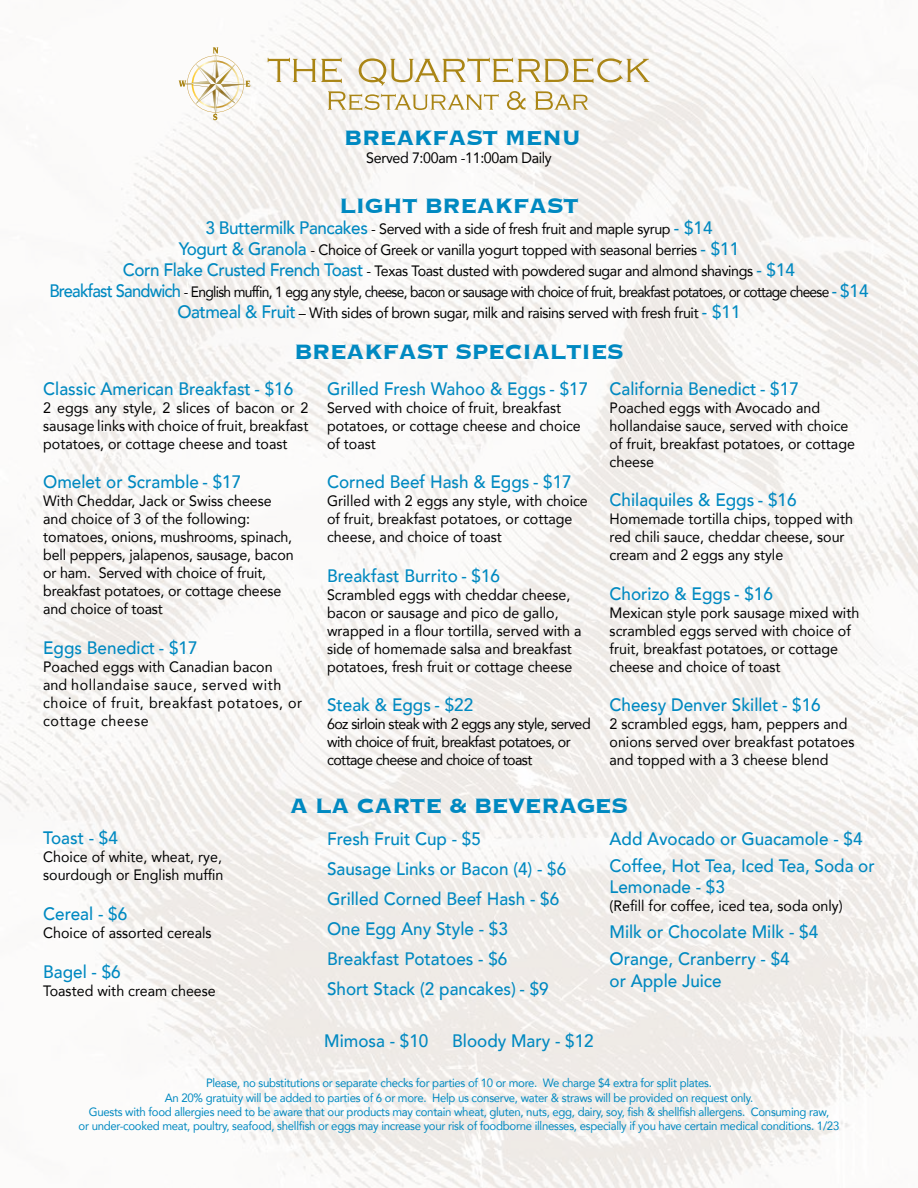
<style>
.page{position:relative;width:918px;height:1188px;background:#fff}
.page>*{position:absolute;margin:0;border:0;box-sizing:border-box;transform-origin:0 0}
.t1{font:700 27px "Copperplate";letter-spacing:-.025em;color:#0089c1;scale:.95 1}
.t2{font:500 18px/30px "Avenir";color:#0089c1;scale:.95 1}
.t3{font:15px/18px "Avenir";color:#000;scale:.95 1}
.t4{font:15px/21px "Avenir";letter-spacing:-.025em;color:#000;text-align:center;scale:.95 1}
.t5{font:15px/18px "Avenir";letter-spacing:-.04em;color:#000;scale:.95 1}
.t6{font:15px/18px "Avenir";letter-spacing:.04em;color:#000;scale:.95 1}
.t7{font:12px/14.4px "Avenir";letter-spacing:-.025em;color:#0089c1;text-align:center;scale:.95 1}
.s1{font-weight:500;font-size:18px;color:#0089c1}
</style>
<div class="page">
<img style="left:0;top:0;width:918px;height:1188px">
<svg style="left:268px;top:58px;width:382px;height:53px"></svg>
<svg style="left:179px;top:47px;width:71px;height:73px"></svg>
<h1 class="t1" style="left:344px;top:120px;width:251px">BREAKFAST MENU</h1>
<p class="t4" style="left:366px;top:147px;width:197px">Served 7:00am -11:00am Daily</p>
<h1 class="t1" style="left:339px;top:188px;width:254px">LIGHT BREAKFAST</h1>
<p class="t4" style="left:49px;top:218px;width:864px"><span class="s1">3 Buttermilk Pancakes</span> - Served with a side of fresh fruit and maple syrup <span class="s1">- $14<br>Yogurt &amp; Granola</span> - Choice of Greek or vanilla yogurt topped with seasonal berries <span class="s1">- $11<br>Corn Flake Crusted French Toast</span> - Texas Toast dusted with powdered sugar and almond shavings <span class="s1">- $14<br>Breakfast Sandwich</span> - English muffin, 1 egg any style, cheese, bacon or sausage with choice of fruit, breakfast potatoes, or cottage cheese <span class="s1">- $14<br>Oatmeal &amp; Fruit</span> – With sides of brown sugar, milk and raisins served with fresh fruit <span class="s1">- $11</span></p>
<h1 class="t1" style="left:294px;top:334px;width:349px">BREAKFAST SPECIALTIES</h1>
<p class="t2" style="left:43px;top:372px;width:265px">Classic American Breakfast - $16</p>
<p class="t3" style="left:43px;top:398px;width:281px;text-align:justify">2 eggs any style, 2 slices of bacon or 2 sausage links with choice of fruit, breakfast potatoes, or cottage cheese and toast</p>
<p class="t2" style="left:43px;top:466px;width:210px">Omelet or Scramble - $17</p>
<p class="t3" style="left:43px;top:492px;width:265px">With Cheddar, Jack or Swiss cheese and choice of 3 of the following: tomatoes, onions, mushrooms, spinach, bell peppers, jalapenos, sausage, bacon or ham. Served with choice of fruit, breakfast potatoes, or cottage cheese and choice of toast</p>
<p class="t2" style="left:43px;top:632px;width:164px">Eggs Benedict - $17</p>
<p class="t6" style="left:43px;top:657px;width:274px">Poached eggs with Canadian bacon<br>and hollandaise sauce, served with choice of fruit, breakfast potatoes, or cottage cheese</p>
<p class="t2" style="left:327px;top:372px;width:277px">Grilled Fresh Wahoo &amp; Eggs - $17</p>
<p class="t3" style="left:327px;top:398px;width:269px">Served with choice of fruit, breakfast potatoes, or cottage cheese and choice of toast</p>
<p class="t2" style="left:327px;top:466px;width:259px">Corned Beef Hash &amp; Eggs - $17</p>
<p class="t3" style="left:327px;top:492px;width:276px">Grilled with 2 eggs any style, with choice of fruit, breakfast potatoes, or cottage cheese, and choice of toast</p>
<p class="t2" style="left:327px;top:560px;width:184px">Breakfast Burrito - $16</p>
<p class="t3" style="left:327px;top:585px;width:269px">Scrambled eggs with cheddar cheese, bacon or sausage and pico de gallo, wrapped in a flour tortilla, served with a side of homemade salsa and breakfast potatoes, fresh fruit or cottage cheese</p>
<p class="t2" style="left:327px;top:689px;width:155px">Steak &amp; Eggs - $22</p>
<p class="t5" style="left:327px;top:715px;width:279px">6oz sirloin steak with 2 eggs any style, served with choice of fruit, breakfast potatoes, or cottage cheese and choice of toast</p>
<p class="t2" style="left:610px;top:372px;width:201px">California Benedict - $17</p>
<p class="t3" style="left:610px;top:398px;width:260px">Poached eggs with Avocado and hollandaise sauce, served with choice of fruit, breakfast potatoes, or cottage cheese</p>
<p class="t2" style="left:610px;top:484px;width:198px">Chilaquiles &amp; Eggs - $16</p>
<p class="t3" style="left:610px;top:510px;width:258px">Homemade tortilla chips, topped with red chili sauce, cheddar cheese, sour cream and 2 eggs any style</p>
<p class="t2" style="left:610px;top:578px;width:173px">Chorizo &amp; Eggs - $16</p>
<p class="t3" style="left:610px;top:603px;width:264px">Mexican style pork sausage mixed with scrambled eggs served with choice of fruit, breakfast potatoes, or cottage cheese and choice of toast</p>
<p class="t2" style="left:610px;top:689px;width:224px">Cheesy Denver Skillet - $16</p>
<p class="t3" style="left:610px;top:715px;width:259px">2 scrambled eggs, ham, peppers and onions served over breakfast potatoes and topped with a 3 cheese blend</p>
<p class="t2" style="left:43px;top:822px;width:80px">Toast - $4</p>
<p class="t3" style="left:43px;top:848px;width:191px">Choice of white, wheat, rye, sourdough or English muffin</p>
<p class="t2" style="left:43px;top:898px;width:90px">Cereal - $6</p>
<p class="t3" style="left:43px;top:923px;width:179px">Choice of assorted cereals</p>
<p class="t2" style="left:43px;top:955px;width:83px">Bagel - $6</p>
<p class="t3" style="left:43px;top:981px;width:183px">Toasted with cream cheese</p>
<h1 class="t1" style="left:290px;top:788px;width:358px">A LA CARTE &amp; BEVERAGES</h1>
<p class="t2" style="left:327px;top:823px;width:253px">Fresh Fruit Cup - $5<br>Sausage Links or Bacon (4) - $6<br>Grilled Corned Beef Hash - $6<br>One Egg Any Style - $3<br>Breakfast Potatoes - $6<br>Short Stack (2 pancakes) - $9</p>
<p class="t2" style="left:610px;top:824px;width:281px;line-height:27px">Add Avocado or Guacamole - $4<br>Coffee, Hot Tea, Iced Tea, Soda or</p>
<p class="t2" style="left:610px;top:871px;width:123px">Lemonade - $3</p>
<p class="t3" style="left:610px;top:896px;width:247px">(Refill for coffee, iced tea, soda only)</p>
<p class="t2" style="left:610px;top:917px;width:221px;line-height:27px">Milk or Chocolate Milk - $4<br>Orange, Cranberry - $4</p>
<p class="t2" style="left:610px;top:964px;width:120px">or Apple Juice</p>
<p class="t2" style="left:324px;top:1025px;width:111px">Mimosa - $10</p>
<p class="t2" style="left:452px;top:1025px;width:151px">Bloody Mary - $12</p>
<p class="t7" style="left:79px;top:1076px;width:802px">Please, no substitutions or separate checks for parties of 10 or more. We charge $4 extra for split plates.<br>An 20% gratuity will be added to parties of 6 or more. Help us conserve, water &amp; straws will be provided on request only.<br>Guests with food allergies need to be aware that our products may contain wheat, gluten, nuts, egg, dairy, soy, fish &amp; shellfish allergens. Consuming raw,<br>or under-cooked meat, poultry, seafood, shellfish or eggs may increase your risk of foodborne illnesses, especially if you have certain medical conditions. 1/23</p>
</div>
